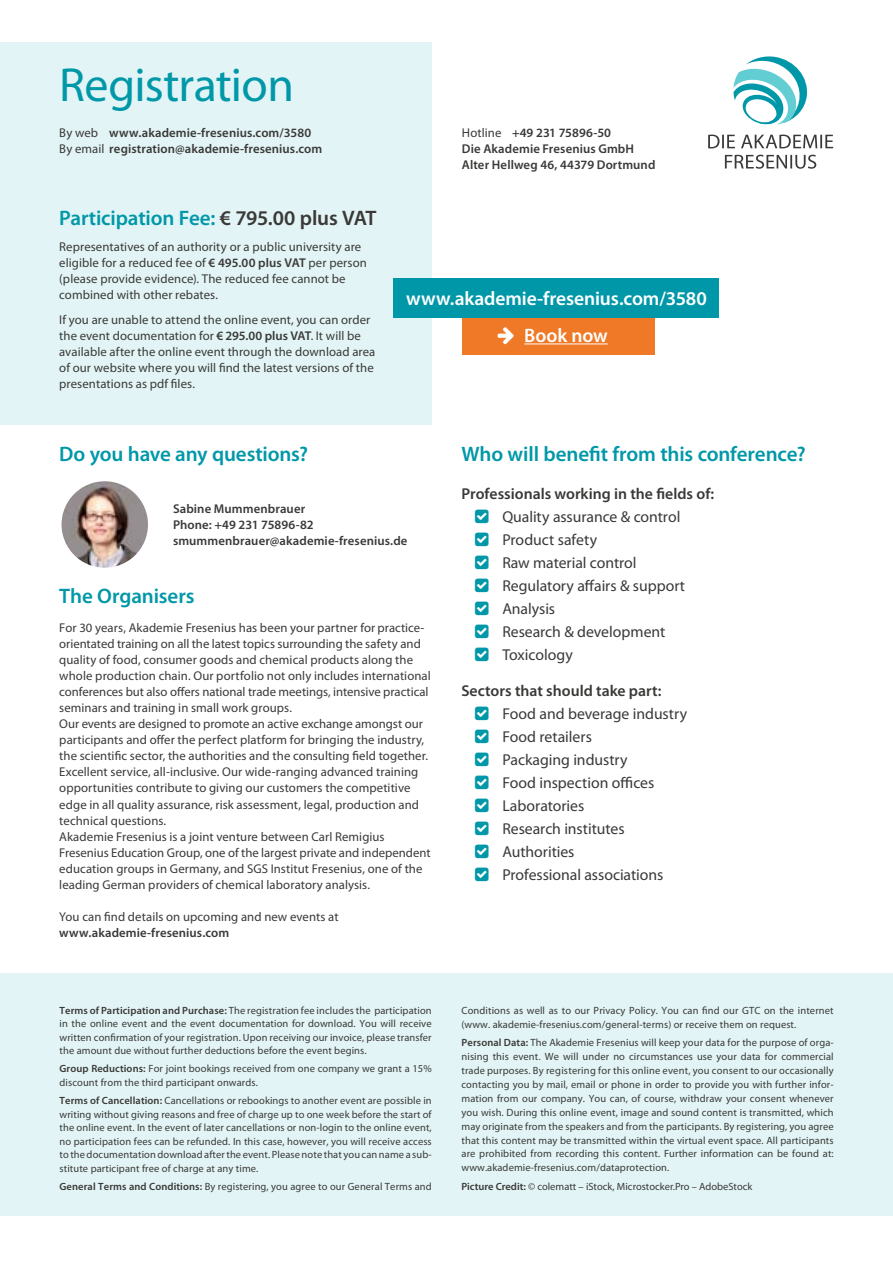
<style>
.page{position:relative;width:893px;height:1263px;background:#fff}
.page>*{position:absolute;margin:0;border:0;box-sizing:border-box;transform-origin:0 0}
.t1{font:48px "Myriad Pro";letter-spacing:-.015em;color:#0098a8}
.t2{font:600 21px "Myriad Pro";letter-spacing:-.005em;color:#0098a8}
.t3{font:600 19.5px "Myriad Pro";letter-spacing:-.005em;color:#fff}
.t4{font:15.75px/23px "Myriad Pro";letter-spacing:-.005em;color:#3a3938}
.t5{font:600 15.75px "Myriad Pro";color:#3a3938}
.t6{font:12.75px/16px "Myriad Pro";letter-spacing:.005em;color:#3a3938}
.t7{font:600 12.75px/16px "Myriad Pro";letter-spacing:.01em;color:#3a3938}
.t8{font:10.5px/14px "Myriad Pro";letter-spacing:.01em;color:#3a3938;text-align:justify}
.s1{font-weight:400}
.s2{color:#3a3938}
.s3{font-weight:600}
</style>
<div class="page">
<div style="left:0;top:42px;width:432px;height:383px;background:#e2f4f5"></div>
<svg style="left:733px;top:56px;width:75px;height:69px"></svg>
<svg style="left:725px;top:155px;width:91px;height:14px"></svg>
<svg style="left:708px;top:135px;width:125px;height:13px"></svg>
<div style="left:462px;top:316px;width:192px;height:38px;background:#ef7926"></div>
<hr style="left:524px;top:343px;width:84px;height:1px;background:#fff">
<div style="left:394px;top:278px;width:325px;height:40px;background:#0098a8"></div>
<div style="left:0;top:974px;width:893px;height:242px;background:#e2f4f5"></div>
<img style="left:62px;top:481px;width:86px;height:87px;border-radius:43px">
<h1 class="t1" style="left:59px;top:55px;width:236px">Registration</h1>
<p class="t7" style="left:59px;top:124px;width:265px"><span class="s1">By web</span> www.akademie-fresenius.com/3580<br><span class="s1">By email</span> registration@akademie-fresenius.com</p>
<p class="t7" style="left:462px;top:124px;width:195px"><span class="s1">Hotline</span> +49 231 75896-50<br>Die Akademie Fresenius GmbH<br>Alter Hellweg 46, 44379 Dortmund</p>
<h2 class="t2" style="left:59px;top:205px;width:319px">Participation Fee: <span class="s2">€ 795.00 plus VAT</span></h2>
<p class="t6" style="left:59px;top:238px;width:309px">Representatives of an authority or a public university are eligible for a reduced fee of <span class="s3">€ 495.00 plus VAT</span> per person (please provide evidence). The reduced fee cannot be combined with other rebates.</p>
<p class="t6" style="left:59px;top:311px;width:318px">If you are unable to attend the online event, you can order the event documentation for <span class="s3">€ 295.00 plus VAT</span>. It will be available after the online event through the download area of our website where you will find the latest versions of the presentations as pdf files.</p>
<h3 class="t3" style="left:406px;top:286px;width:302px">www.akademie-fresenius.com/3580</h3>
<h3 class="t3" style="left:524px;top:323px;width:85px">Book now</h3>
<h2 class="t2" style="left:59px;top:440px;width:250px">Do you have any questions?</h2>
<p class="t7" style="left:173px;top:500px;width:236px">Sabine Mummenbrauer<br>Phone: +49 231 75896-82 smummenbrauer@akademie-fresenius.de</p>
<h2 class="t2" style="left:59px;top:583px;width:137px">The Organisers</h2>
<p class="t6" style="left:59px;top:619px;width:373px">For 30 years, Akademie Fresenius has been your partner for practice&shy;orientated training on all the latest topics surrounding the safety and quality of food, consumer goods and chemical products along the whole production chain. Our portfolio not only includes international conferences but also offers national trade meetings, intensive practical seminars and training in small work groups.<br>Our events are designed to promote an active exchange amongst our participants and offer the perfect platform for bringing the industry, the scientific sector, the authorities and the consulting field together.<br>Excellent service, all-inclusive. Our wide-ranging advanced training opportunities contribute to giving our customers the competitive edge in all quality assurance, risk assessment, legal, production and technical questions.<br>Akademie Fresenius is a joint venture between Carl Remigius Fresenius Education Group, one of the largest private and independent education groups in Germany, and SGS Institut Fresenius, one of the leading German providers of chemical laboratory analysis.</p>
<p class="t6" style="left:59px;top:908px;width:281px">You can find details on upcoming and new events at</p>
<p class="t7" style="left:59px;top:924px;width:172px">www.akademie-fresenius.com</p>
<p class="t8" style="left:60px;top:1003px;width:374px;line-height:13.5px"><span class="s3">Terms of Participation and Purchase:</span> The registration fee includes the participation in the online event and the event documentation for download. You will receive written confirmation of your registration. Upon receiving our invoice, please transfer the amount due without further deductions before the event begins.</p>
<p class="t8" style="left:60px;top:1062px;width:374px;line-height:13.5px"><span class="s3">Group Reductions:</span> For joint bookings received from one company we grant a 15% discount from the third participant onwards.</p>
<p class="t8" style="left:60px;top:1094px;width:374px;line-height:13.5px"><span class="s3">Terms of Cancellation:</span> Cancellations or rebookings to another event are possible in writing without giving reasons and free of charge up to one week before the start of the online event. In the event of later cancellations or non-login to the online event, no participation fees can be refunded. In this case, however, you will receive access to the documentation download after the event. Please note that you can name a sub&shy;stitute participant free of charge at any time.</p>
<p class="t8" style="left:60px;top:1179px;width:374px"><span class="s3">General Terms and Conditions:</span> By registering, you agree to our General Terms and</p>
<h2 class="t2" style="left:461px;top:440px;width:346px">Who will benefit from this conference?</h2>
<h3 class="t5" style="left:461px;top:484px;width:254px">Professionals working in the fields of:</h3>
<h3 class="t4" style="left:502px;top:505px;width:184px">Quality assurance &amp; control<br>Product safety<br>Raw material control<br>Regulatory affairs &amp; support<br>Analysis<br>Research &amp; development<br>Toxicology</h3>
<h3 class="t5" style="left:461px;top:681px;width:202px">Sectors that should take part:</h3>
<h3 class="t4" style="left:502px;top:702px;width:186px">Food and beverage industry<br>Food retailers<br>Packaging industry<br>Food inspection offices<br>Laboratories<br>Research institutes<br>Authorities<br>Professional associations</h3>
<p class="t8" style="left:461px;top:1003px;width:374px">Conditions as well as to our Privacy Policy. You can find our GTC on the internet (www. akademie-fresenius.com/general-terms) or receive them on request.</p>
<p class="t8" style="left:461px;top:1035px;width:374px"><span class="s3">Personal Data:</span> The Akademie Fresenius will keep your data for the purpose of orga&shy;nising this event. We will under no circumstances use your data for commercial trade purposes. By registering for this online event, you consent to our occasionally contacting you by mail, email or phone in order to provide you with further infor&shy;mation from our company. You can, of course, withdraw your consent whenever you wish. During this online event, image and sound content is transmitted, which may originate from the speakers and from the participants. By registering, you agree that this content may be transmitted within the virtual event space. All participants are prohibited from recording this content. Further information can be found at: www.akademie-fresenius.com/dataprotection.</p>
<p class="t8" style="left:461px;top:1179px;width:292px"><span class="s3">Picture Credit:</span> © colematt – iStock, Microstocker.Pro – AdobeStock</p>
</div>
